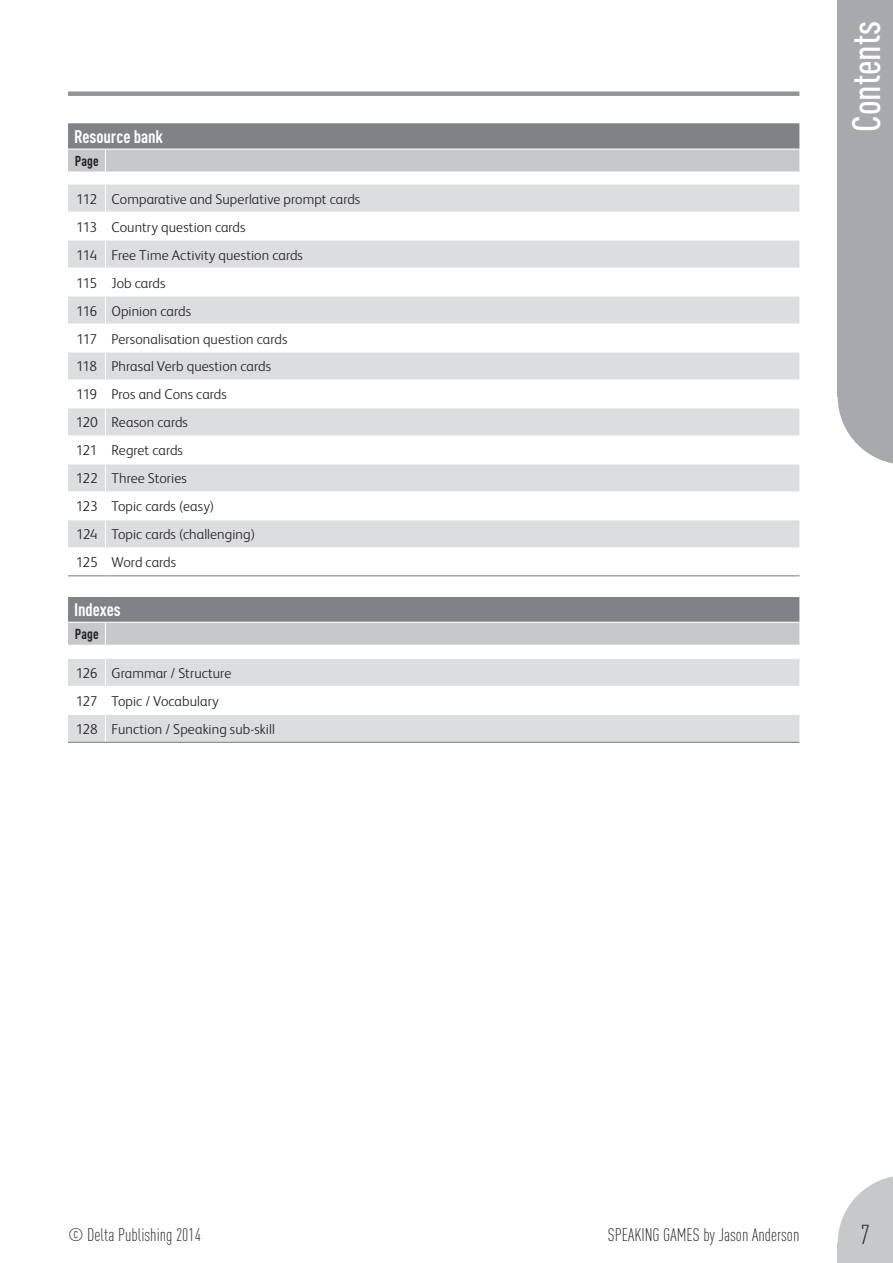
<style>
.page{position:relative;width:893px;height:1263px;background:#fff}
.page>*{position:absolute;margin:0;border:0;box-sizing:border-box;transform-origin:0 0}
.t1{font:500 condensed 39px "DINOT";color:#fff}
.t2{font:300 condensed 27px "DINOT";color:#231f20}
.t3{font:300 condensed 18px "DINOT";color:#231f20}
.t4{font:700 condensed 18px "DINOT";color:#fff}
.t5{font:300 14.25px/28px "FS Albert";letter-spacing:.005em;color:#231f20}
.t6{font:700 condensed 14.25px "DINOT";letter-spacing:.01em;color:#231f20}
</style>
<div class="page">
<svg style="left:838px;top:1176px;width:55px;height:87px"></svg>
<svg style="left:68px;top:123px;width:731px;height:26px;background:#838588"></svg>
<svg style="left:68px;top:597px;width:731px;height:145px"></svg>
<svg style="left:68px;top:150px;width:731px;height:427px"></svg>
<hr style="left:68px;top:622px;width:37px;height:1px;background:#fff">
<hr style="left:105px;top:622px;width:694px;height:1px;background:#fff">
<hr style="left:68px;top:645px;width:37px;height:1px;background:#fff">
<hr style="left:105px;top:645px;width:694px;height:1px;background:#fff">
<hr style="left:68px;top:658px;width:37px;height:1px;background:#fff">
<hr style="left:105px;top:658px;width:694px;height:1px;background:#fff">
<hr style="left:68px;top:686px;width:37px;height:1px;background:#fff">
<hr style="left:105px;top:686px;width:694px;height:1px;background:#fff">
<hr style="left:68px;top:714px;width:37px;height:1px;background:#fff">
<hr style="left:105px;top:714px;width:694px;height:1px;background:#fff">
<svg style="left:105px;top:623px;width:1px;height:119px"></svg>
<hr style="left:68px;top:575px;width:37px;height:1px;background:#808285">
<hr style="left:105px;top:575px;width:694px;height:1px;background:#808285">
<hr style="left:68px;top:742px;width:37px;height:1px;background:#808285">
<hr style="left:105px;top:742px;width:694px;height:1px;background:#808285">
<div style="left:68px;top:91px;width:731px;height:5px;background:#939598"></div>
<div style="left:838px;top:0;width:55px;height:396px;background:#a8a9ad"></div>
<svg style="left:838px;top:396px;width:55px;height:68px"></svg>
<p class="t4" style="left:74px;top:126px;width:91px">Resource bank</p>
<p class="t6" style="left:75px;top:152px;width:25px">Page</p>
<p class="t5" style="left:76px;top:184px;width:286px">112 Comparative and Superlative prompt cards<br>113 Country question cards<br>114 Free Time Activity question cards<br>115 Job cards<br>116 Opinion cards<br>117 Personalisation question cards<br>118 Phrasal Verb question cards<br>119 Pros and Cons cards<br>120 Reason cards<br>121 Regret cards<br>122 Three Stories<br>123 Topic cards (easy)<br>124 Topic cards (challenging)<br>125 Word cards</p>
<p class="t4" style="left:74px;top:599px;width:48px">Indexes</p>
<p class="t6" style="left:75px;top:625px;width:25px">Page</p>
<p class="t5" style="left:76px;top:658px;width:201px">126 Grammar / Structure<br>127 Topic / Vocabulary<br>128 Function / Speaking sub-skill</p>
<h1 class="t1" style="left:843px;top:132px;width:112px;rotate:-90deg">Contents</h1>
<p class="t3" style="left:68px;top:1224px;width:134px">© Delta Publishing 2014</p>
<p class="t3" style="left:608px;top:1224px;width:193px">SPEAKING GAMES by Jason Anderson</p>
<h2 class="t2" style="left:861px;top:1218px;width:11px">7</h2>
</div>
